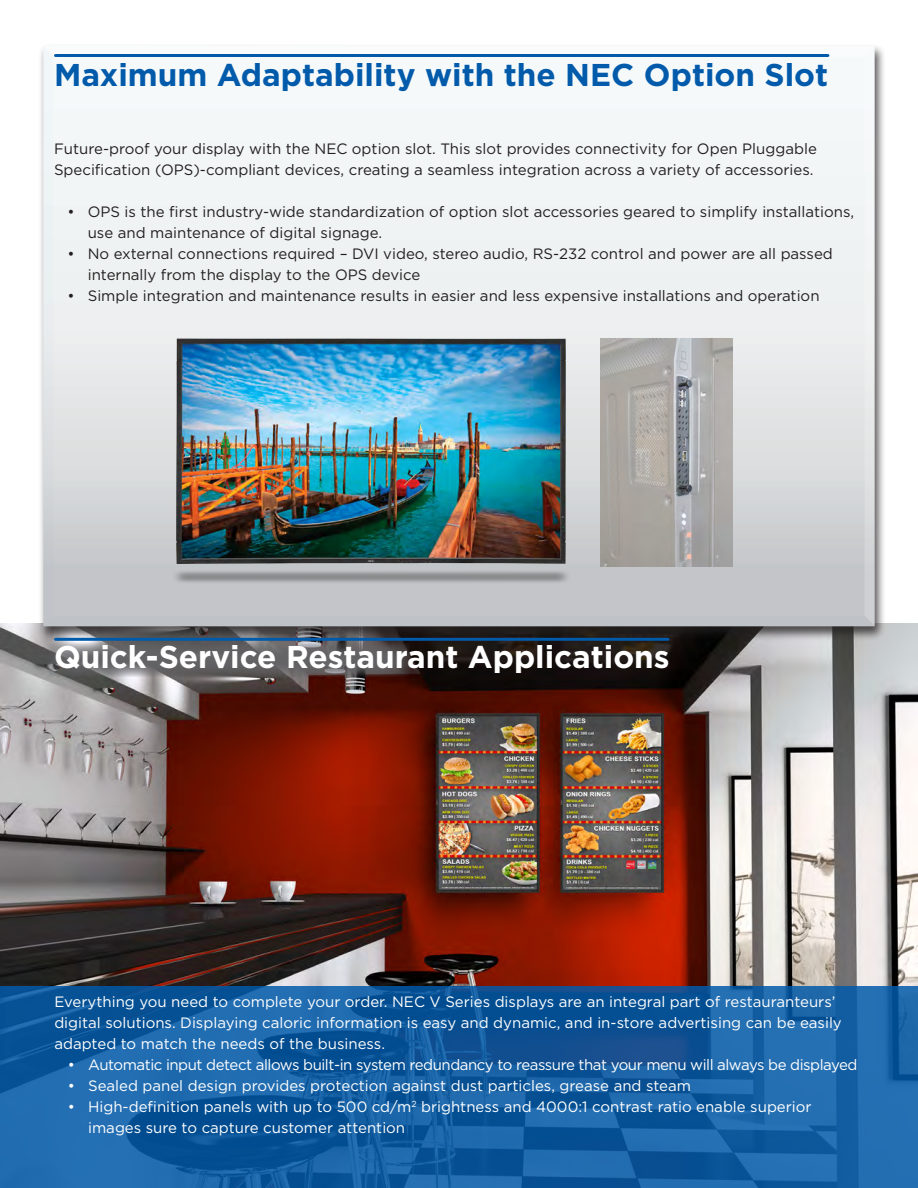
<style>
.page{position:relative;width:918px;height:1188px;background:#fff}
.page>*{position:absolute;margin:0;border:0;box-sizing:border-box;transform-origin:0 0}
.t1{font:700 31.5px "Gotham";color:#015aaa}
.t2{font:700 31.5px "Gotham";color:#fff}
.t3{font:15px/21px "Gotham";color:#231f20}
.t4{font:15px/21px "Gotham";color:#fff}
.t5{font:15px "Gotham";letter-spacing:-.03em;color:#fff}
</style>
<div class="page">
<img style="left:0;top:623px;width:918px;height:363px">
<div style="left:38px;top:43px;width:848px;height:598px;background:#231f20;opacity:.75"></div>
<div style="left:42px;top:45px;width:835px;height:582px;background:#f6fbfe;opacity:.75"></div>
<hr style="left:56px;top:638px;width:612px;height:3px;background:#015aaa">
<hr style="left:56px;top:54px;width:772px;height:3px;background:#015aaa">
<svg style="left:48px;top:643px;width:362px;height:34px;background:#666466"></svg>
<svg style="left:0;top:986px;width:918px;height:202px;background:#145ea1"></svg>
<img style="left:166px;top:323px;width:427px;height:280px">
<img style="left:600px;top:339px;width:133px;height:227px">
<p class="t1" style="left:54px;top:54px;width:776px">Maximum Adaptability with the NEC Option Slot</p>
<p class="t3" style="left:54px;top:137px;width:764px">Future-proof your display with the NEC option slot. This slot provides connectivity for Open Pluggable<br>Specification (OPS)-compliant devices, creating a seamless integration across a variety of accessories.</p>
<p class="t3" style="left:88px;top:200px;width:768px;text-indent:-20px">• OPS is the first industry-wide standardization of option slot accessories geared to simplify installations, use and maintenance of digital signage.</p>
<p class="t3" style="left:88px;top:242px;width:747px;text-indent:-20px">• No external connections required – DVI video, stereo audio, RS-232 control and power are all passed internally from the display to the OPS device</p>
<p class="t3" style="left:68px;top:284px;width:754px">• Simple integration and maintenance results in easier and less expensive installations and operation</p>
<p class="t2" style="left:54px;top:636px;width:617px">Quick-Service Restaurant Applications</p>
<p class="t4" style="left:54px;top:991px;width:789px">Everything you need to complete your order. NEC V Series displays are an integral part of restauranteurs’ digital solutions. Displaying caloric information is easy and dynamic, and in-store advertising can be easily adapted to match the needs of the business.</p>
<p class="t5" style="left:68px;top:1055px;width:791px">• Automatic input detect allows built-in system redundancy to reassure that your menu will always be displayed</p>
<p class="t4" style="left:68px;top:1075px;width:625px">• Sealed panel design provides protection against dust particles, grease and steam</p>
<p class="t4" style="left:88px;top:1096px;width:725px;text-indent:-20px">• High-definition panels with up to 500 cd/m<sup>2</sup> brightness and 4000:1 contrast ratio enable superior images sure to capture customer attention</p>
</div>
